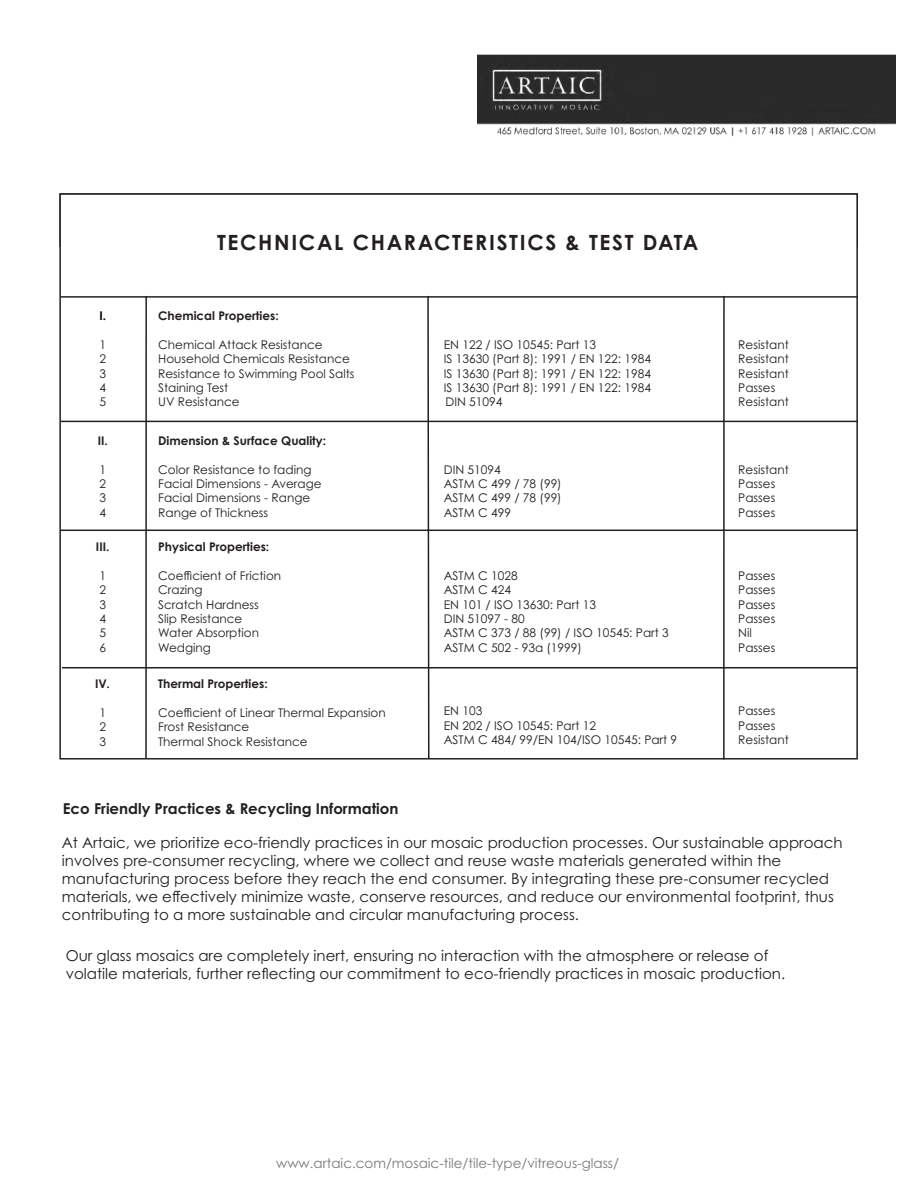
<style>
.page{position:relative;width:918px;height:1188px;background:#fff}
.page>*{position:absolute;margin:0;border:0;box-sizing:border-box;transform-origin:0 0}
.t1{font:700 21px "Century Gothic Pro";letter-spacing:.08em;color:#231f20}
.t2{font:15px/18px "Century Gothic Pro";color:#221f20}
.t3{font:700 15px "Century Gothic Pro";color:#221f20}
.t4{font:13.5px "Century Gothic Pro";color:#77797b}
.t5{font:12px/14.4px "Century Gothic Pro";color:#231f20}
.t6{font:700 12px "Century Gothic Pro";color:#231f20}
.t7{font:700 12px "Century Gothic Pro";color:#000}
</style>
<div class="page">
<div style="left:59px;top:193px;width:799px;height:55px;border:2px solid #231f20"></div>
<hr style="left:60px;top:296px;width:797px;height:2px;background:#231f20">
<hr style="left:61px;top:421px;width:797px;height:1px;background:#231f20">
<hr style="left:61px;top:530px;width:797px;height:1px;background:#231f20">
<hr style="left:62px;top:667px;width:796px;height:1px;background:#231f20">
<hr style="left:145px;top:296px;width:2px;height:462px;background:#231f20">
<svg style="left:427px;top:295px;width:3px;height:465px"></svg>
<hr style="left:723px;top:296px;width:2px;height:464px;background:#231f20">
<img style="left:477px;top:54px;width:418px;height:82px">
<p class="t7" style="left:99px;top:308px;width:8px">I.</p>
<p class="t5" style="left:99px;top:352px;width:8px">2<br>3</p>
<p class="t5" style="left:99px;top:337px;width:8px">1</p>
<p class="t5" style="left:99px;top:380px;width:8px">4<br>5</p>
<p class="t6" style="left:98px;top:433px;width:12px">II.</p>
<p class="t5" style="left:99px;top:462px;width:8px;text-align:justify">1<br>2<br>3<br>4</p>
<p class="t6" style="left:96px;top:539px;width:15px">III.</p>
<p class="t5" style="left:99px;top:568px;width:8px;text-align:justify">1<br>2<br>3<br>4<br>5<br>6</p>
<p class="t6" style="left:95px;top:676px;width:16px">IV.</p>
<p class="t5" style="left:99px;top:705px;width:8px;text-align:justify">1<br>2<br>3</p>
<h1 class="t1" style="left:217px;top:229px;width:483px">TECHNICAL CHARACTERISTICS &amp; TEST DATA</h1>
<p class="t6" style="left:158px;top:308px;width:122px">Chemical Properties:</p>
<p class="t5" style="left:158px;top:337px;width:198px">Chemical Attack Resistance<br>Household Chemicals Resistance<br>Resistance to Swimming Pool Salts<br>Staining Test<br>UV Resistance</p>
<p class="t5" style="left:444px;top:337px;width:209px">EN 122 / ISO 10545: Part 13<br>IS 13630 (Part 8): 1991 / EN 122: 1984<br>IS 13630 (Part 8): 1991 / EN 122: 1984<br>IS 13630 (Part 8): 1991 / EN 122: 1984<br>DIN 51094</p>
<p class="t5" style="left:738px;top:337px;width:52px">Resistant<br>Resistant<br>Resistant<br>Passes<br>Resistant</p>
<p class="t6" style="left:158px;top:433px;width:169px">Dimension &amp; Surface Quality:</p>
<p class="t5" style="left:158px;top:462px;width:165px">Color Resistance to fading<br>Facial Dimensions - Average<br>Facial Dimensions - Range<br>Range of Thickness</p>
<p class="t5" style="left:444px;top:462px;width:120px">DIN 51094<br>ASTM C 499 / 78 (99)<br>ASTM C 499 / 78 (99)<br>ASTM C 499</p>
<p class="t5" style="left:738px;top:462px;width:52px">Resistant<br>Passes<br>Passes<br>Passes</p>
<p class="t6" style="left:158px;top:539px;width:113px">Physical Properties:</p>
<p class="t5" style="left:158px;top:568px;width:125px">Coefficient of Friction<br>Crazing<br>Scratch Hardness<br>Slip Resistance<br>Water Absorption<br>Wedging</p>
<p class="t5" style="left:444px;top:568px;width:227px">ASTM C 1028<br>ASTM C 424<br>EN 101 / ISO 13630: Part 13<br>DIN 51097 - 80<br>ASTM C 373 / 88 (99) / ISO 10545: Part 3<br>ASTM C 502 - 93a (1999)</p>
<p class="t5" style="left:738px;top:568px;width:39px">Passes<br>Passes<br>Passes<br>Passes<br>Nil<br>Passes</p>
<p class="t6" style="left:158px;top:676px;width:111px">Thermal Properties:</p>
<p class="t5" style="left:158px;top:705px;width:229px">Coefficient of Linear Thermal Expansion<br>Frost Resistance<br>Thermal Shock Resistance</p>
<p class="t5" style="left:444px;top:704px;width:235px">EN 103<br>EN 202 / ISO 10545: Part 12<br>ASTM C 484/ 99/EN 104/ISO 10545: Part 9</p>
<p class="t5" style="left:738px;top:704px;width:52px">Passes<br>Passes<br>Resistant</p>
<p class="t3" style="left:63px;top:799px;width:337px">Eco Friendly Practices &amp; Recycling Information</p>
<p class="t2" style="left:62px;top:833px;width:782px">At Artaic, we prioritize eco-friendly practices in our mosaic production processes. Our sustainable approach involves pre-consumer recycling, where we collect and reuse waste materials generated within the manufacturing process before they reach the end consumer. By integrating these pre-consumer recycled materials, we effectively minimize waste, conserve resources, and reduce our environmental footprint, thus contributing to a more sustainable and circular manufacturing process.</p>
<p class="t2" style="left:66px;top:946px;width:721px">Our glass mosaics are completely inert, ensuring no interaction with the atmosphere or release of volatile materials, further reflecting our commitment to eco-friendly practices in mosaic production.</p>
<p class="t4" style="left:276px;top:1154px;width:344px">www.artaic.com/mosaic-tile/tile-type/vitreous-glass/</p>
</div>
